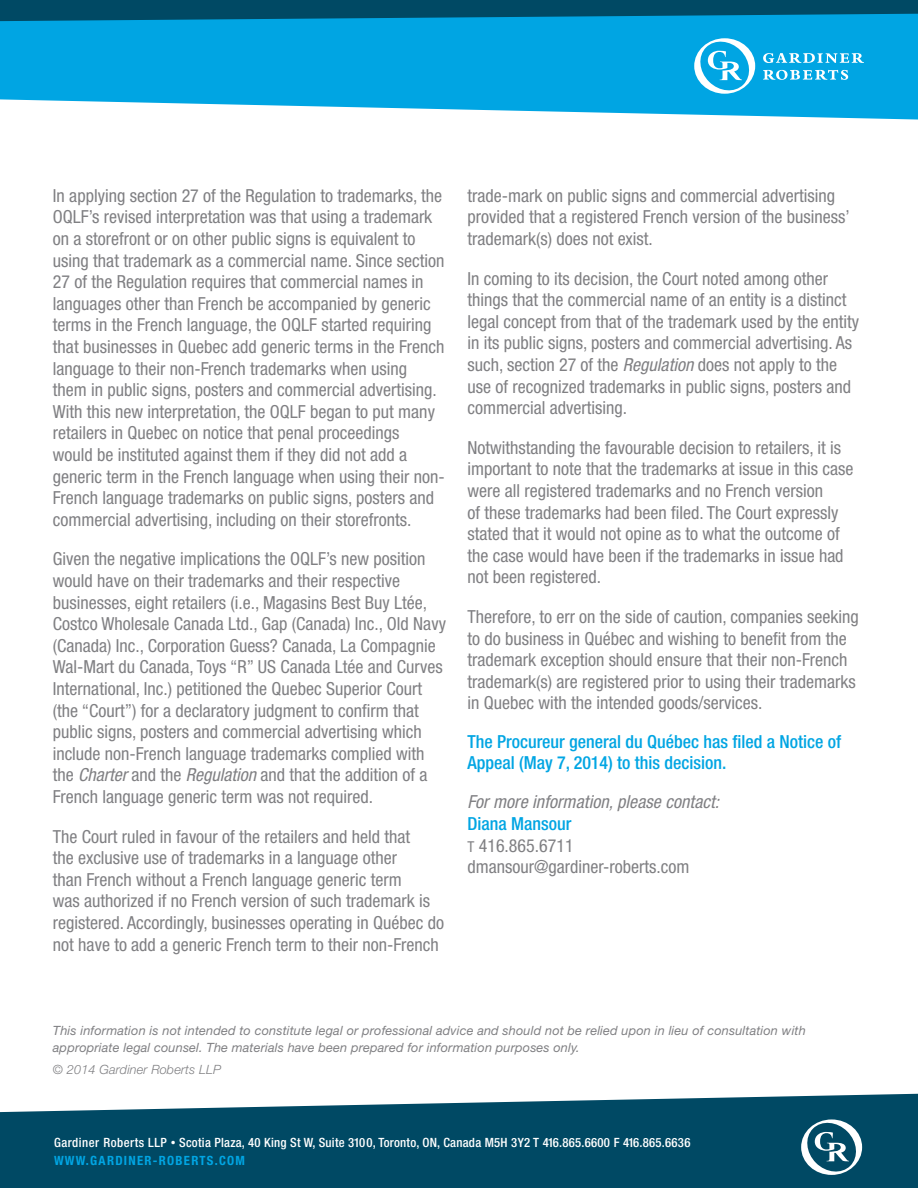
<style>
.page{position:relative;width:918px;height:1188px;background:#fff}
.page>*{position:absolute;margin:0;border:0;box-sizing:border-box;transform-origin:0 0}
.t1{font:condensed 18px/21.6px "Helvetica Neue LT Std";color:#808083}
.t2{font:500 condensed 18px/21px "Helvetica Neue LT Std";color:#00a5e3}
.t3{font:italic condensed 18px "Helvetica Neue LT Std";letter-spacing:.005em;color:#808083}
.t4{font:italic 12.75px/16.5px "Helvetica Neue LT Std";letter-spacing:.01em;color:#808083}
.t5{font:500 condensed 12.75px/18px "Helvetica Neue LT Std";letter-spacing:.02em;color:#fff}
.t6{font:italic 300 12.75px "Helvetica Neue LT Std";letter-spacing:.01em;color:#808083}
.s1{font-style:italic}
.s2{font-weight:500;color:#00a5e3}
.s3{font-size:15px}
.s4{font-size:9.75px}
.s5{font-weight:700;color:#00a5e3}
</style>
<div class="page">
<svg style="left:0;top:21px;width:918px;height:99px;background:#1cafe6"></svg>
<svg style="left:0;top:0;width:918px;height:21px;background:#005879"></svg>
<svg style="left:0;top:1094px;width:918px;height:94px;background:#195b73"></svg>
<svg style="left:801px;top:1119px;width:61px;height:56px"></svg>
<svg style="left:694px;top:38px;width:61px;height:56px"></svg>
<svg style="left:763px;top:53px;width:101px;height:10px"></svg>
<svg style="left:763px;top:70px;width:85px;height:10px"></svg>
<p class="t1" style="left:53px;top:185px;width:393px">In applying section 27 of the Regulation to trademarks, the OQLF’s revised interpretation was that using a trademark on a storefront or on other public signs is equivalent to using that trademark as a commercial name. Since section 27 of the Regulation requires that commercial names in languages other than French be accompanied by generic terms in the French language, the OQLF started requiring that businesses in Quebec add generic terms in the French language to their non-French trademarks when using them in public signs, posters and commercial advertising.<br>With this new interpretation, the OQLF began to put many retailers in Quebec on notice that penal proceedings<br>would be instituted against them if they did not add a generic term in the French language when using their non-French language trademarks on public signs, posters and commercial advertising, including on their storefronts.</p>
<p class="t1" style="left:53px;top:548px;width:395px">Given the negative implications the OQLF’s new position would have on their trademarks and their respective businesses, eight retailers (i.e., Magasins Best Buy Ltée, Costco Wholesale Canada Ltd., Gap (Canada) Inc., Old Navy (Canada) Inc., Corporation Guess? Canada, La Compagnie Wal-Mart du Canada, Toys “R” US Canada Ltée and Curves International, Inc.) petitioned the Quebec Superior Court (the “Court”) for a declaratory judgment to confirm that public signs, posters and commercial advertising which include non-French language trademarks complied with the <span class="s1">Charter</span> and the <span class="s1">Regulation</span> and that the addition of a French language generic term was not required.</p>
<p class="t1" style="left:53px;top:825px;width:393px">The Court ruled in favour of the retailers and held that<br>the exclusive use of trademarks in a language other<br>than French without a French language generic term<br>was authorized if no French version of such trademark is registered. Accordingly, businesses operating in Québec do not have to add a generic French term to their non-French</p>
<p class="t1" style="left:467px;top:185px;width:384px">trade-mark on public signs and commercial advertising provided that a registered French version of the business’ trademark(s) does not exist.</p>
<p class="t1" style="left:467px;top:267px;width:393px">In coming to its decision, the Court noted among other things that the commercial name of an entity is a distinct legal concept from that of the trademark used by the entity in its public signs, posters and commercial advertising. As such, section 27 of the <span class="s1">Regulation</span> does not apply to the use of recognized trademarks in public signs, posters and commercial advertising.</p>
<p class="t1" style="left:467px;top:437px;width:388px">Notwithstanding the favourable decision to retailers, it is important to note that the trademarks at issue in this case were all registered trademarks and no French version<br>of these trademarks had been filed. The Court expressly stated that it would not opine as to what the outcome of the case would have been if the trademarks in issue had not been registered.</p>
<p class="t1" style="left:467px;top:606px;width:393px">Therefore, to err on the side of caution, companies seeking to do business in Québec and wishing to benefit from the trademark exception should ensure that their non-French trademark(s) are registered prior to using their trademarks in Quebec with the intended goods/services.</p>
<p class="t2" style="left:467px;top:731px;width:375px">The Procureur general du Québec has filed a Notice of<br>Appeal (May 7, 2014) to this decision.</p>
<p class="t3" style="left:467px;top:792px;width:253px">For more information, please contact:</p>
<p class="t1" style="left:467px;top:813px;width:223px"><span class="s2">Diana Mansour<br></span><span class="s3">T</span> 416.865.6711 dmansour@gardiner-roberts.com</p>
<p class="t4" style="left:53px;top:1022px;width:754px">This information is not intended to constitute legal or professional advice and should not be relied upon in lieu of consultation with appropriate legal counsel. The materials have been prepared for information purposes only.</p>
<p class="t6" style="left:53px;top:1061px;width:170px">© 2014 Gardiner Roberts LLP</p>
<p class="t5" style="left:54px;top:1133px;width:638px">Gardiner Roberts LlP <span class="s4">•</span> Scotia Plaza, 40 King St W, Suite 3100, Toronto, ON, Canada M5H 3Y2 T 416.865.6600 F 416.865.6636<br><span class="s5">WWW.GARDINER-ROBERTS.COM</span></p>
</div>
